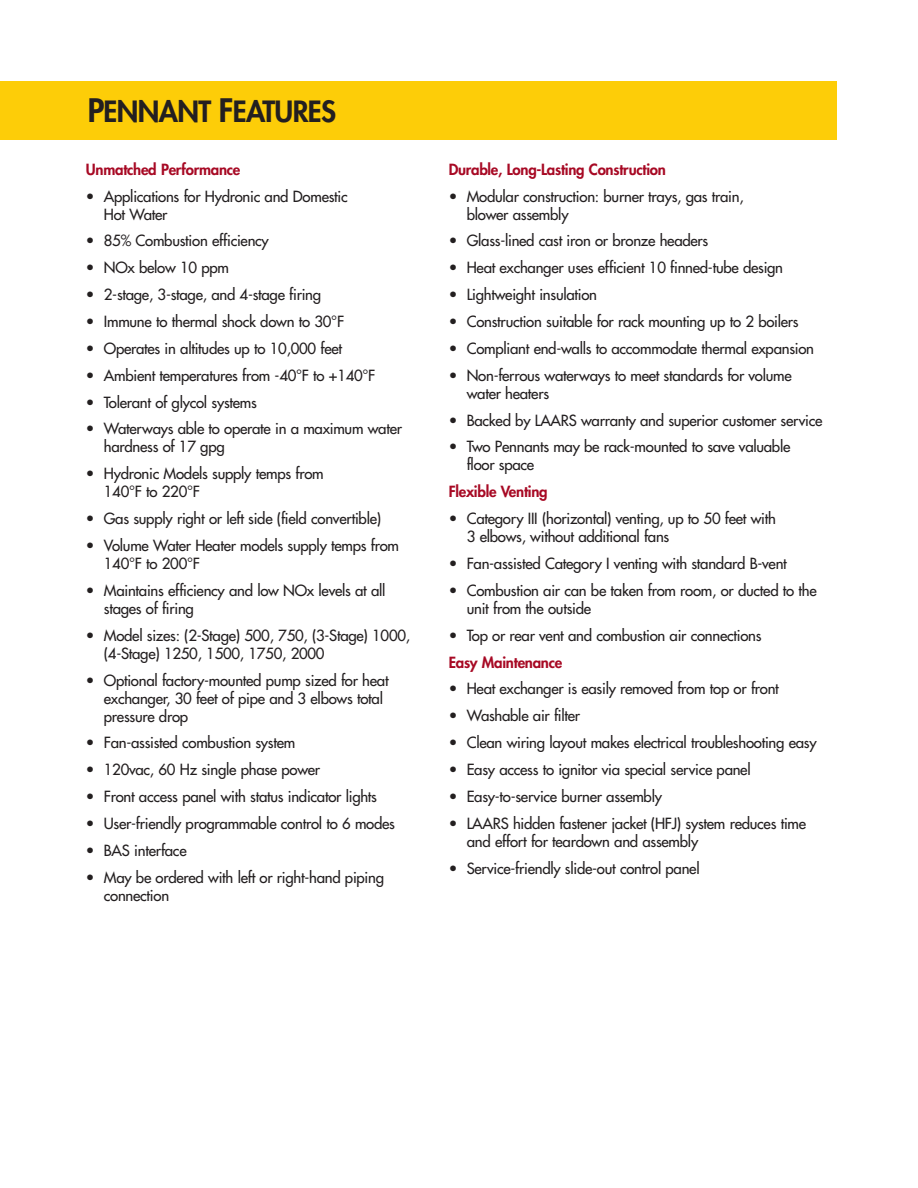
<style>
.page{position:relative;width:918px;height:1188px;background:#fff}
.page>*{position:absolute;margin:0;border:0;box-sizing:border-box;transform-origin:0 0}
.t1{font:800 28.5px "Futura";letter-spacing:-.025em;color:#231f20}
.t2{font:15px/18px "Futura";letter-spacing:-.015em;color:#231f20}
.t3{font:800 15px "Futura";letter-spacing:-.015em;color:#a70924}
.s1{font-size:31.5px}
</style>
<div class="page">
<div style="left:0;top:81px;width:837px;height:59px;background:#fdcd08"></div>
<h1 class="t1" style="left:88px;top:98px;width:250px"><span class="s1">P</span>ENNANT <span class="s1">F</span>EATURES</h1>
<p class="t3" style="left:86px;top:162px;width:156px">Unmatched Performance</p>
<p class="t2" style="left:104px;top:188px;width:245px;text-indent:-18px">• Applications for Hydronic and Domestic<br>Hot Water</p>
<p class="t2" style="left:86px;top:233px;width:184px">• 85% Combustion efficiency</p>
<p class="t2" style="left:86px;top:260px;width:145px">• NOx below 10 ppm</p>
<p class="t2" style="left:86px;top:287px;width:237px">• 2-stage, 3-stage, and 4-stage firing</p>
<p class="t2" style="left:86px;top:313px;width:260px">• Immune to thermal shock down to 30°F</p>
<p class="t2" style="left:86px;top:340px;width:258px">• Operates in altitudes up to 10,000 feet</p>
<p class="t2" style="left:86px;top:367px;width:291px">• Ambient temperatures from -40°F to +140°F</p>
<p class="t2" style="left:86px;top:394px;width:173px">• Tolerant of glycol systems</p>
<p class="t2" style="left:104px;top:421px;width:300px;text-indent:-18px">• Waterways able to operate in a maximum water hardness of 17 gpg</p>
<p class="t2" style="left:104px;top:466px;width:221px;text-indent:-18px">• Hydronic Models supply temps from<br>140°F to 220°F</p>
<p class="t2" style="left:86px;top:511px;width:297px">• Gas supply right or left side (field convertible)</p>
<p class="t2" style="left:104px;top:537px;width:297px;text-indent:-18px">• Volume Water Heater models supply temps from<br>140°F to 200°F</p>
<p class="t2" style="left:104px;top:582px;width:283px;text-indent:-18px">• Maintains efficiency and low NOx levels at all stages of firing</p>
<p class="t2" style="left:104px;top:627px;width:308px;text-indent:-18px">• Model sizes: (2-Stage) 500, 750, (3-Stage) 1000, (4-Stage) 1250, 1500, 1750, 2000</p>
<p class="t2" style="left:104px;top:672px;width:286px;text-indent:-18px">• Optional factory-mounted pump sized for heat exchanger, 30 feet of pipe and 3 elbows total pressure drop</p>
<p class="t2" style="left:86px;top:735px;width:211px">• Fan-assisted combustion system</p>
<p class="t2" style="left:86px;top:762px;width:236px">• 120vac, 60 Hz single phase power</p>
<p class="t2" style="left:86px;top:789px;width:293px">• Front access panel with status indicator lights</p>
<p class="t2" style="left:86px;top:815px;width:311px">• User-friendly programmable control to 6 modes</p>
<p class="t2" style="left:86px;top:842px;width:102px">• BAS interface</p>
<p class="t2" style="left:104px;top:869px;width:282px;text-indent:-18px">• May be ordered with left or right-hand piping connection</p>
<p class="t3" style="left:449px;top:162px;width:219px">Durable, Long-Lasting Construction</p>
<p class="t2" style="left:467px;top:188px;width:279px;text-indent:-18px">• Modular construction: burner trays, gas train, blower assembly</p>
<p class="t2" style="left:449px;top:233px;width:261px">• Glass-lined cast iron or bronze headers</p>
<p class="t2" style="left:449px;top:260px;width:336px">• Heat exchanger uses efficient 10 finned-tube design</p>
<p class="t2" style="left:449px;top:287px;width:150px">• Lightweight insulation</p>
<p class="t2" style="left:449px;top:313px;width:351px">• Construction suitable for rack mounting up to 2 boilers</p>
<p class="t2" style="left:449px;top:340px;width:367px">• Compliant end-walls to accommodate thermal expansion</p>
<p class="t2" style="left:467px;top:367px;width:327px;text-indent:-18px">• Non-ferrous waterways to meet standards for volume water heaters</p>
<p class="t2" style="left:449px;top:412px;width:375px">• Backed by LAARS warranty and superior customer service</p>
<p class="t2" style="left:467px;top:439px;width:325px;text-indent:-18px">• Two Pennants may be rack-mounted to save valuable floor space</p>
<p class="t3" style="left:449px;top:485px;width:100px">Flexible Venting</p>
<p class="t2" style="left:467px;top:511px;width:311px;text-indent:-18px">• Category III (horizontal) venting, up to 50 feet with<br>3 elbows, without additional fans</p>
<p class="t2" style="left:449px;top:555px;width:340px">• Fan-assisted Category I venting with standard B-vent</p>
<p class="t2" style="left:467px;top:582px;width:352px;text-indent:-18px">• Combustion air can be taken from room, or ducted to the unit from the outside</p>
<p class="t2" style="left:449px;top:627px;width:314px">• Top or rear vent and combustion air connections</p>
<p class="t3" style="left:449px;top:655px;width:115px">Easy Maintenance</p>
<p class="t2" style="left:449px;top:681px;width:332px">• Heat exchanger is easily removed from top or front</p>
<p class="t2" style="left:449px;top:708px;width:133px">• Washable air filter</p>
<p class="t2" style="left:449px;top:735px;width:369px">• Clean wiring layout makes electrical troubleshooting easy</p>
<p class="t2" style="left:449px;top:761px;width:303px">• Easy access to ignitor via special service panel</p>
<p class="t2" style="left:449px;top:788px;width:215px">• Easy-to-service burner assembly</p>
<p class="t2" style="left:467px;top:815px;width:341px;text-indent:-18px">• LAARS hidden fastener jacket (HFJ) system reduces time and effort for teardown and assembly</p>
<p class="t2" style="left:449px;top:860px;width:252px">• Service-friendly slide-out control panel</p>
</div>
